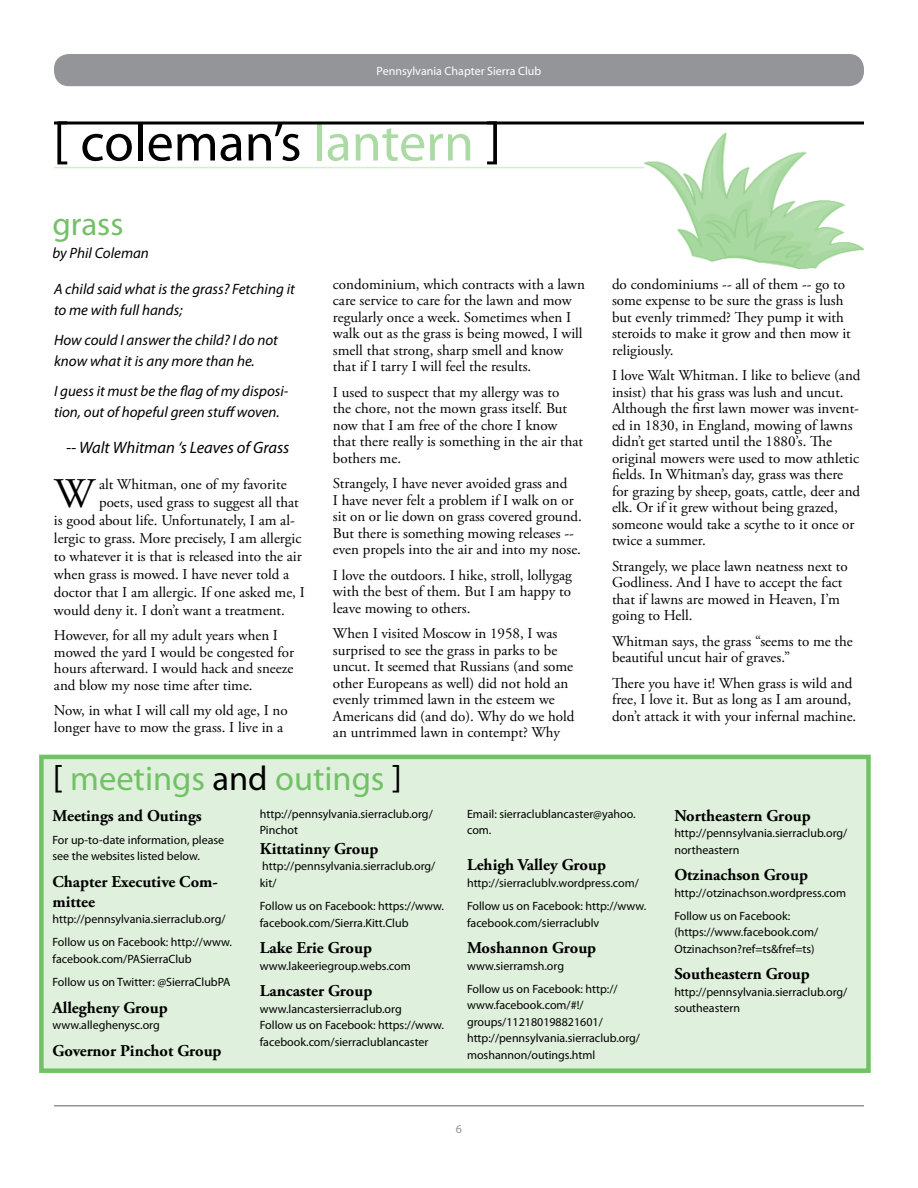
<style>
.page{position:relative;width:918px;height:1188px;background:#fff}
.page>*{position:absolute;margin:0;border:0;box-sizing:border-box;transform-origin:0 0}
.t1{font:54px "Myriad Pro";color:#000}
.t2{font:42.15px "Adobe Garamond Pro";color:#000}
.t3{font:34.5px "Myriad Pro";color:#73c167}
.t4{font:33px "Myriad Pro";letter-spacing:-.005em;color:#73c167}
.t5{font:700 16.5px/19.8px "Adobe Garamond Pro";color:#000}
.t6{font:italic 16.5px "Myriad Pro";color:#000}
.t7{font:15px/16.5px "Adobe Garamond Pro";color:#000}
.t8{font:italic 15px/21px "Myriad Pro";color:#000}
.t9{font:12px/16.5px "Myriad Pro";color:#000}
.t10{font:12px "Myriad Pro";color:#fff}
.t11{font:12px "Myriad Pro";color:#939598}
.s1{color:#abdaa4}
.s2{color:#000}
</style>
<div class="page">
<hr style="left:54px;top:167px;width:810px;height:1px;background:#d5ecd1">
<div style="left:39px;top:755px;width:832px;height:318px;background:#dff1dc;border:4px solid #73c167"></div>
<img style="left:644px;top:132px;width:220px;height:137px">
<div style="left:54px;top:54px;width:810px;height:32px;background:#939598;border-radius:15px"></div>
<hr style="left:54px;top:1105px;width:810px;height:2px;background:#939598">
<hr style="left:54px;top:122px;width:810px;height:2px;background:#000">
<p class="t10" style="left:377px;top:64px;width:166px">Pennsylvania Chapter Sierra Club</p>
<h1 class="t1" style="left:53px;top:109px;width:450px">[ coleman’s <span class="s1">lantern</span> ]</h1>
<h3 class="t4" style="left:52px;top:204px;width:72px">grass</h3>
<p class="t8" style="left:52px;top:242px;width:98px">by Phil Coleman</p>
<p class="t8" style="left:54px;top:278px;width:242px">A child said what is the grass? Fetching it to me with full hands;</p>
<p class="t8" style="left:54px;top:329px;width:225px">How could I answer the child? I do not know what it is any more than he.</p>
<p class="t8" style="left:54px;top:380px;width:236px">I guess it must be the flag of my disposi&shy;tion, out of hopeful green stuff woven.</p>
<p class="t6" style="left:66px;top:437px;width:225px">-- Walt Whitman ‘s Leaves of Grass</p>
<h2 class="t2" style="left:54px;top:468px;width:42px">W</h2>
<p class="t7" style="left:99px;top:476px;width:189px">alt Whitman, one of my favorite</p>
<p class="t7" style="left:99px;top:494px;width:201px">poets, used grass to suggest all that</p>
<p class="t7" style="left:54px;top:512px;width:242px">is good about life. Unfortunately, I am al-</p>
<p class="t7" style="left:54px;top:530px;width:249px">lergic to grass. More precisely, I am allergic</p>
<p class="t7" style="left:54px;top:548px;width:249px">to whatever it is that is released into the air</p>
<p class="t7" style="left:54px;top:566px;width:237px">when grass is mowed. I have never told a</p>
<p class="t7" style="left:54px;top:584px;width:252px">doctor that I am allergic. If one asked me, I</p>
<p class="t7" style="left:54px;top:602px;width:232px">would deny it. I don’t want a treatment.</p>
<p class="t7" style="left:54px;top:628px;width:242px">However, for all my adult years when I mowed the yard I would be congested for hours afterward. I would hack and sneeze and blow my nose time after time.</p>
<p class="t7" style="left:54px;top:703px;width:235px">Now, in what I will call my old age, I no longer have to mow the grass. I live in a</p>
<p class="t7" style="left:333px;top:276px;width:254px">condominium, which contracts with a lawn care service to care for the lawn and mow regularly once a week. Sometimes when I walk out as the grass is being mowed, I will smell that strong, sharp smell and know that if I tarry I will feel the results.</p>
<p class="t7" style="left:333px;top:384px;width:252px">I used to suspect that my allergy was to<br>the chore, not the mown grass itself. But now that I am free of the chore I know that there really is something in the air that bothers me.</p>
<p class="t7" style="left:333px;top:476px;width:250px">Strangely, I have never avoided grass and<br>I have never felt a problem if I walk on or sit on or lie down on grass covered ground.<br>But there is something mowing releases -- even propels into the air and into my nose.</p>
<p class="t7" style="left:333px;top:567px;width:240px;text-align:justify">I love the outdoors. I hike, stroll, lollygag with the best of them. But I am happy to leave mowing to others.</p>
<p class="t7" style="left:333px;top:626px;width:243px">When I visited Moscow in 1958, I was surprised to see the grass in parks to be uncut. It seemed that Russians (and some other Europeans as well) did not hold an evenly trimmed lawn in the esteem we Americans did (and do). Why do we hold an untrimmed lawn in contempt? Why</p>
<p class="t7" style="left:612px;top:276px;width:240px">do condominiums -- all of them -- go to some expense to be sure the grass is lush but evenly trimmed? They pump it with steroids to make it grow and then mow it religiously.</p>
<p class="t7" style="left:612px;top:368px;width:250px">I love Walt Whitman. I like to believe (and insist) that his grass was lush and uncut.<br>Although the first lawn mower was invent&shy;ed in 1830, in England, mowing of lawns didn’t get started until the 1880’s. The original mowers were used to mow athletic fields. In Whitman’s day, grass was there for grazing by sheep, goats, cattle, deer and elk. Or if it grew without being grazed, someone would take a scythe to it once or twice a summer.</p>
<p class="t7" style="left:612px;top:558px;width:237px">Strangely, we place lawn neatness next to<br>Godliness. And I have to accept the fact that if lawns are mowed in Heaven, I’m going to Hell.</p>
<p class="t7" style="left:612px;top:633px;width:242px">Whitman says, the grass “seems to me the beautiful uncut hair of graves.”</p>
<p class="t7" style="left:612px;top:675px;width:246px">There you have it! When grass is wild and free, I love it. But as long as I am around, don’t attack it with your infernal machine.</p>
<h3 class="t3" style="left:53px;top:757px;width:351px"><span class="s2">[</span> meetings <span class="s2">and</span> outings <span class="s2">]</span></h3>
<p class="t5" style="left:52px;top:806px;width:151px">Meetings and Outings</p>
<p class="t9" style="left:52px;top:831px;width:173px">For up-to-date information, please see the websites listed below.</p>
<p class="t5" style="left:52px;top:872px;width:167px">Chapter Executive Com&shy;mittee</p>
<p class="t9" style="left:52px;top:907px;width:181px;line-height:23.2px">http://pennsylvania.sierraclub.org/<br>Follow us on Facebook: http://www.</p>
<p class="t9" style="left:52px;top:947px;width:180px;line-height:23.2px">facebook.com/PASierraClub<br>Follow us on Twitter: @SierraClubPA</p>
<p class="t5" style="left:52px;top:998px;width:117px">Allegheny Group</p>
<p class="t9" style="left:52px;top:1017px;width:109px">www.alleghenysc.org</p>
<p class="t5" style="left:52px;top:1041px;width:171px">Governor Pinchot Group</p>
<p class="t9" style="left:260px;top:805px;width:175px">http://pennsylvania.sierraclub.org/<br>Pinchot</p>
<p class="t5" style="left:260px;top:839px;width:120px">Kittatinny Group</p>
<p class="t9" style="left:260px;top:858px;width:177px">http://pennsylvania.sierraclub.org/ kit/</p>
<p class="t9" style="left:260px;top:898px;width:186px">Follow us on Facebook: https://www. facebook.com/Sierra.Kitt.Club</p>
<p class="t5" style="left:260px;top:938px;width:114px">Lake Erie Group</p>
<p class="t9" style="left:260px;top:957px;width:153px">www.lakeeriegroup.webs.com</p>
<p class="t5" style="left:260px;top:981px;width:114px">Lancaster Group</p>
<p class="t9" style="left:260px;top:1000px;width:186px">www.lancastersierraclub.org<br>Follow us on Facebook: https://www. facebook.com/sierraclublancaster</p>
<p class="t9" style="left:467px;top:805px;width:170px">Email: sierraclublancaster@yahoo. com.</p>
<p class="t5" style="left:467px;top:856px;width:140px">Lehigh Valley Group</p>
<p class="t9" style="left:467px;top:871px;width:181px;line-height:23.2px">http://sierraclublv.wordpress.com/<br>Follow us on Facebook: http://www.</p>
<p class="t9" style="left:467px;top:914px;width:134px">facebook.com/sierraclublv</p>
<p class="t5" style="left:467px;top:938px;width:131px">Moshannon Group</p>
<p class="t9" style="left:467px;top:954px;width:152px;line-height:23.2px">www.sierramsh.org<br>Follow us on Facebook: http://</p>
<p class="t9" style="left:467px;top:997px;width:175px">www.facebook.com/#!/ groups/112180198821601/ http://pennsylvania.sierraclub.org/ moshannon/outings.html</p>
<p class="t11" style="left:456px;top:1122px;width:8px">6</p>
<p class="t5" style="left:674px;top:806px;width:138px">Northeastern Group</p>
<p class="t9" style="left:674px;top:825px;width:175px">http://pennsylvania.sierraclub.org/ northeastern</p>
<p class="t5" style="left:674px;top:865px;width:135px">Otzinachson Group</p>
<p class="t9" style="left:674px;top:881px;width:173px;line-height:23.2px">http://otzinachson.wordpress.com<br>Follow us on Facebook:</p>
<p class="t9" style="left:674px;top:924px;width:145px">(https://www.facebook.com/<br>Otzinachson?ref=ts&amp;fref=ts)</p>
<p class="t5" style="left:674px;top:965px;width:137px">Southeastern Group</p>
<p class="t9" style="left:674px;top:983px;width:175px">http://pennsylvania.sierraclub.org/ southeastern</p>
</div>
